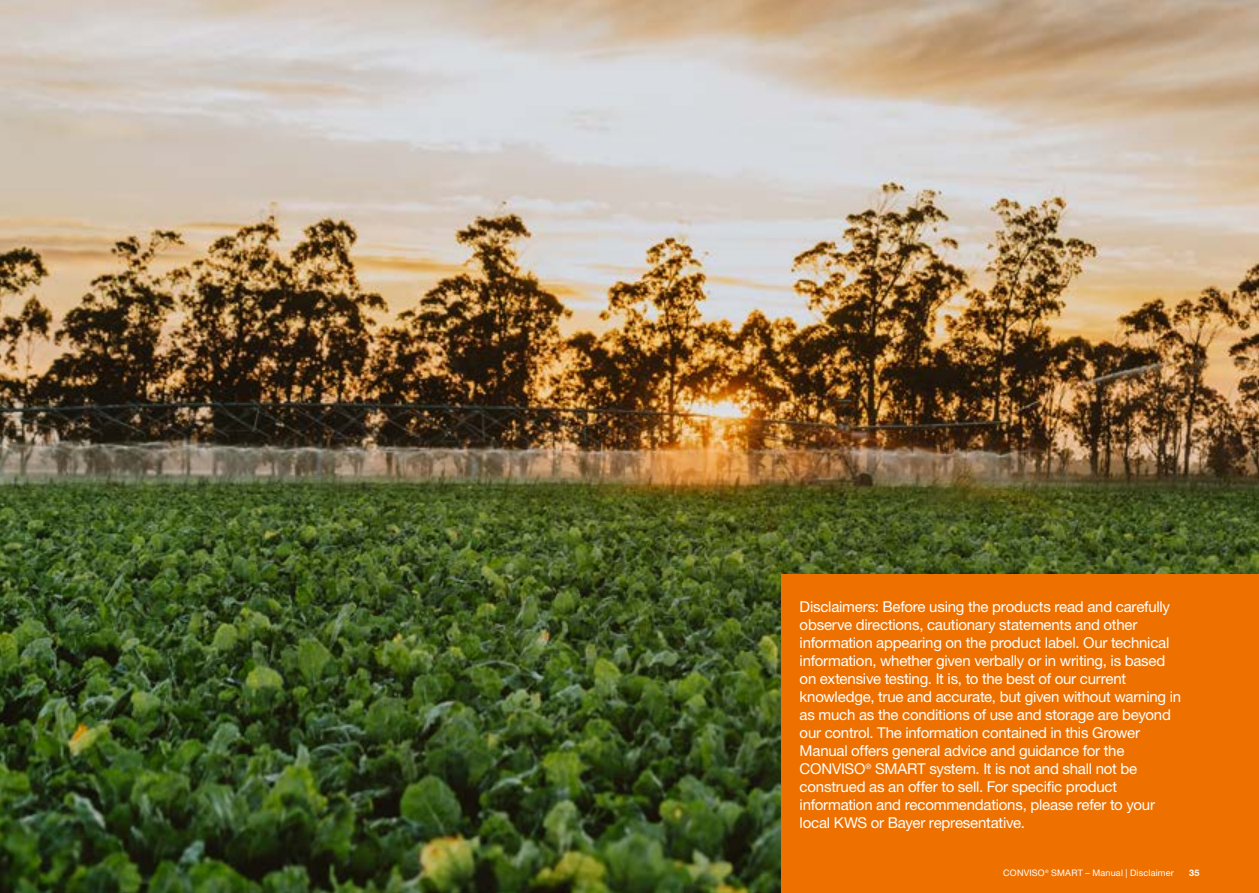
<style>
.page{position:relative;width:1259px;height:893px;background:#fff}
.page>*{position:absolute;margin:0;border:0;box-sizing:border-box;transform-origin:0 0}
.t1{font:15px/18px "Helvetica Neue LT Pro";letter-spacing:-.015em;color:#fff}
.t2{font:9px "Helvetica Neue LT Pro";letter-spacing:.025em;color:#fff}
.t3{font:700 9px "Helvetica Neue LT Pro";color:#fff}
</style>
<div class="page">
<img style="left:0;top:0;width:1259px;height:893px">
<div style="left:781px;top:574px;width:478px;height:319px;background:#ee7100"></div>
<p class="t1" style="left:799px;top:598px;width:383px">Disclaimers: Before using the products read and carefully observe directions, cautionary statements and other information appearing on the product label. Our technical information, whether given verbally or in writing, is based on extensive testing. It is, to the best of our current knowledge, true and accurate, but given without warning in as much as the conditions of use and storage are beyond our control. The information contained in this Grower Manual offers general advice and guidance for the CONVISO<sup>®</sup> SMART system. It is not and shall not be construed as an offer to sell. For specific product information and recommendations, please refer to your local KWS or Bayer representative.</p>
<p class="t2" style="left:1003px;top:867px;width:172px">CONVISO<sup>®</sup> SMART – Manual | Disclaimer</p>
<p class="t3" style="left:1189px;top:867px;width:12px">35</p>
</div>
